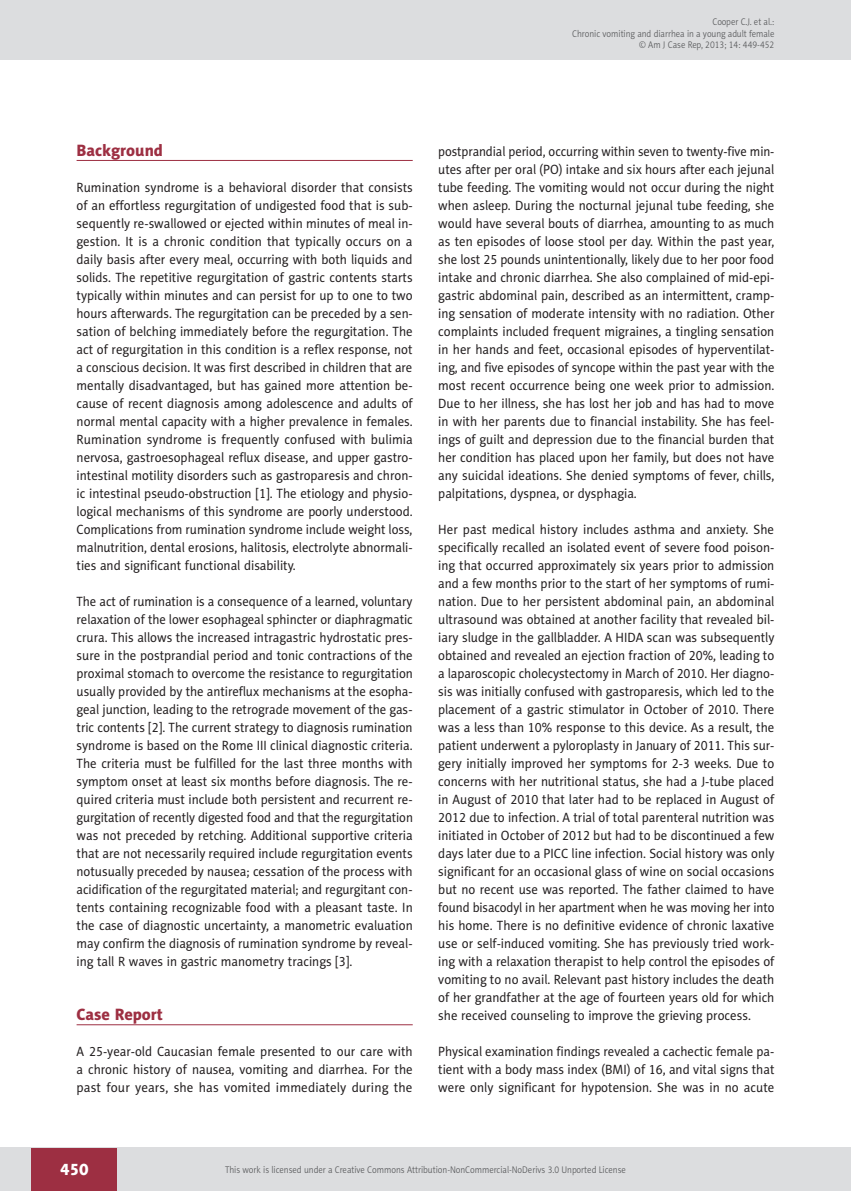
<style>
.page{position:relative;width:851px;height:1191px;background:#fff}
.page>*{position:absolute;margin:0;border:0;box-sizing:border-box;transform-origin:0 0}
.AJCR_Headline_1{font:16.5px "Naomi Sans EFN Heavy";color:#9d2f42}
.t1{font:16.5px "Naomi Sans EFN Heavy";color:#fff}
.AJCR_Body{font:13.5px/18px "Naomi Sans EFN";color:#231f20;text-align:justify;scale:.95 1}
.AJCR_Body-2{font:13.5px/18px "Naomi Sans EFN";color:#231f20;text-align:justify;scale:.94 1}
.AJCR_Body-3{font:13.5px/18px "Naomi Sans EFN";color:#231f20;text-align:justify;scale:.93 1}
.AJCR_pagina_sygnatur{font:9.75px "Naomi Sans EFN Light";color:#57585a;scale:.9 1}
.AJCR_pagina_zywa{font:9.75px/11.2px "Naomi Sans EFN Light";color:#57585a;text-align:right;scale:.9 1}
</style>
<div class="page">
<hr style="left:77px;top:160px;width:335px;height:1px;background:#9d2f42">
<hr style="left:77px;top:1024px;width:335px;height:1px;background:#9d2f42">
<div style="left:0;top:1148px;width:850px;height:43px;background:#dcdddf"></div>
<div style="left:32px;top:1148px;width:85px;height:42px;background:#9d2f42"></div>
<div style="left:0;top:0;width:850px;height:60px;background:#dcdddf"></div>
<hr style="left:850px;top:0;width:1px;height:60px;background:#dcdddf">
<p class="AJCR_pagina_zywa" style="left:572px;top:16px;width:226px">Cooper C.J. et al.:<br>Chronic vomiting and diarrhea in a young adult female</p>
<p class="AJCR_pagina_sygnatur" style="left:639px;top:39px;width:152px">© Am J Case Rep, 2013; 14: 449-452</p>
<p class="AJCR_Headline_1" style="left:77px;top:140px;width:88px">Background</p>
<p class="AJCR_Body" style="left:77px;top:178px;width:355px">Rumination syndrome is a behavioral disorder that consists of an effortless regurgitation of undigested food that is sub&shy;sequently re-swallowed or ejected within minutes of meal in&shy;gestion. It is a chronic condition that typically occurs on a daily basis after every meal, occurring with both liquids and solids. The repetitive regurgitation of gastric contents starts typically within minutes and can persist for up to one to two hours afterwards. The regurgitation can be preceded by a sen&shy;sation of belching immediately before the regurgitation. The act of regurgitation in this condition is a reflex response, not a conscious decision. It was first described in children that are mentally disadvantaged, but has gained more attention be&shy;cause of recent diagnosis among adolescence and adults of normal mental capacity with a higher prevalence in females.<br>Rumination syndrome is frequently confused with bulimia nervosa, gastroesophageal reflux disease, and upper gastro&shy;intestinal motility disorders such as gastroparesis and chron&shy;ic intestinal pseudo-obstruction [1]. The etiology and physio&shy;logical mechanisms of this syndrome are poorly understood.<br>Complications from rumination syndrome include weight loss, malnutrition, dental erosions, halitosis, electrolyte abnormali&shy;ties and significant functional disability.</p>
<p class="AJCR_Body-2" style="left:77px;top:592px;width:359px">The act of rumination is a consequence of a learned, voluntary relaxation of the lower esophageal sphincter or diaphragmatic crura. This allows the increased intragastric hydrostatic pres&shy;sure in the postprandial period and tonic contractions of the proximal stomach to overcome the resistance to regurgitation usually provided by the antireflux mechanisms at the esopha&shy;geal junction, leading to the retrograde movement of the gas&shy;tric contents [2]. The current strategy to diagnosis rumination syndrome is based on the Rome III clinical diagnostic criteria.<br>The criteria must be fulfilled for the last three months with symptom onset at least six months before diagnosis. The re&shy;quired criteria must include both persistent and recurrent re&shy;gurgitation of recently digested food and that the regurgitation was not preceded by retching. Additional supportive criteria that are not necessarily required include regurgitation events notusually preceded by nausea; cessation of the process with acidification of the regurgitated material; and regurgitant con&shy;tents containing recognizable food with a pleasant taste. In the case of diagnostic uncertainty, a manometric evaluation may confirm the diagnosis of rumination syndrome by reveal&shy;ing tall R waves in gastric manometry tracings [3].</p>
<p class="AJCR_Headline_1" style="left:77px;top:1004px;width:88px">Case Report</p>
<p class="AJCR_Body" style="left:77px;top:1042px;width:355px">A 25-year-old Caucasian female presented to our care with a chronic history of nausea, vomiting and diarrhea. For the past four years, she has vomited immediately during the</p>
<p class="AJCR_Body-3" style="left:438px;top:142px;width:363px">postprandial period, occurring within seven to twenty-five min&shy;utes after per oral (PO) intake and six hours after each jejunal tube feeding. The vomiting would not occur during the night when asleep. During the nocturnal jejunal tube feeding, she would have several bouts of diarrhea, amounting to as much as ten episodes of loose stool per day. Within the past year, she lost 25 pounds unintentionally, likely due to her poor food intake and chronic diarrhea. She also complained of mid-epi&shy;gastric abdominal pain, described as an intermittent, cramp&shy;ing sensation of moderate intensity with no radiation. Other complaints included frequent migraines, a tingling sensation in her hands and feet, occasional episodes of hyperventilat&shy;ing, and five episodes of syncope within the past year with the most recent occurrence being one week prior to admission.<br>Due to her illness, she has lost her job and has had to move in with her parents due to financial instability. She has feel&shy;ings of guilt and depression due to the financial burden that her condition has placed upon her family, but does not have any suicidal ideations. She denied symptoms of fever, chills, palpitations, dyspnea, or dysphagia.</p>
<p class="AJCR_Body" style="left:438px;top:520px;width:355px">Her past medical history includes asthma and anxiety. She specifically recalled an isolated event of severe food poison&shy;ing that occurred approximately six years prior to admission and a few months prior to the start of her symptoms of rumi&shy;nation. Due to her persistent abdominal pain, an abdominal ultrasound was obtained at another facility that revealed bil&shy;iary sludge in the gallbladder. A HIDA scan was subsequently obtained and revealed an ejection fraction of 20%, leading to a laparoscopic cholecystectomy in March of 2010. Her diagno&shy;sis was initially confused with gastroparesis, which led to the placement of a gastric stimulator in October of 2010. There was a less than 10% response to this device. As a result, the patient underwent a pyloroplasty in January of 2011. This sur&shy;gery initially improved her symptoms for 2-3 weeks. Due to concerns with her nutritional status, she had a J-tube placed in August of 2010 that later had to be replaced in August of 2012 due to infection. A trial of total parenteral nutrition was initiated in October of 2012 but had to be discontinued a few days later due to a PICC line infection. Social history was only significant for an occasional glass of wine on social occasions but no recent use was reported. The father claimed to have found bisacodyl in her apartment when he was moving her into his home. There is no definitive evidence of chronic laxative use or self-induced vomiting. She has previously tried work&shy;ing with a relaxation therapist to help control the episodes of vomiting to no avail. Relevant past history includes the death of her grandfather at the age of fourteen years old for which she received counseling to improve the grieving process.</p>
<p class="AJCR_Body" style="left:438px;top:1042px;width:355px">Physical examination findings revealed a cachectic female pa&shy;tient with a body mass index (BMI) of 16, and vital signs that were only significant for hypotension. She was in no acute</p>
<p class="t1" style="left:60px;top:1159px;width:30px">450</p>
<p class="AJCR_pagina_sygnatur" style="left:225px;top:1164px;width:447px">This work is licensed under a Creative Commons Attribution-NonCommercial-NoDerivs 3.0 Unported License</p>
</div>
